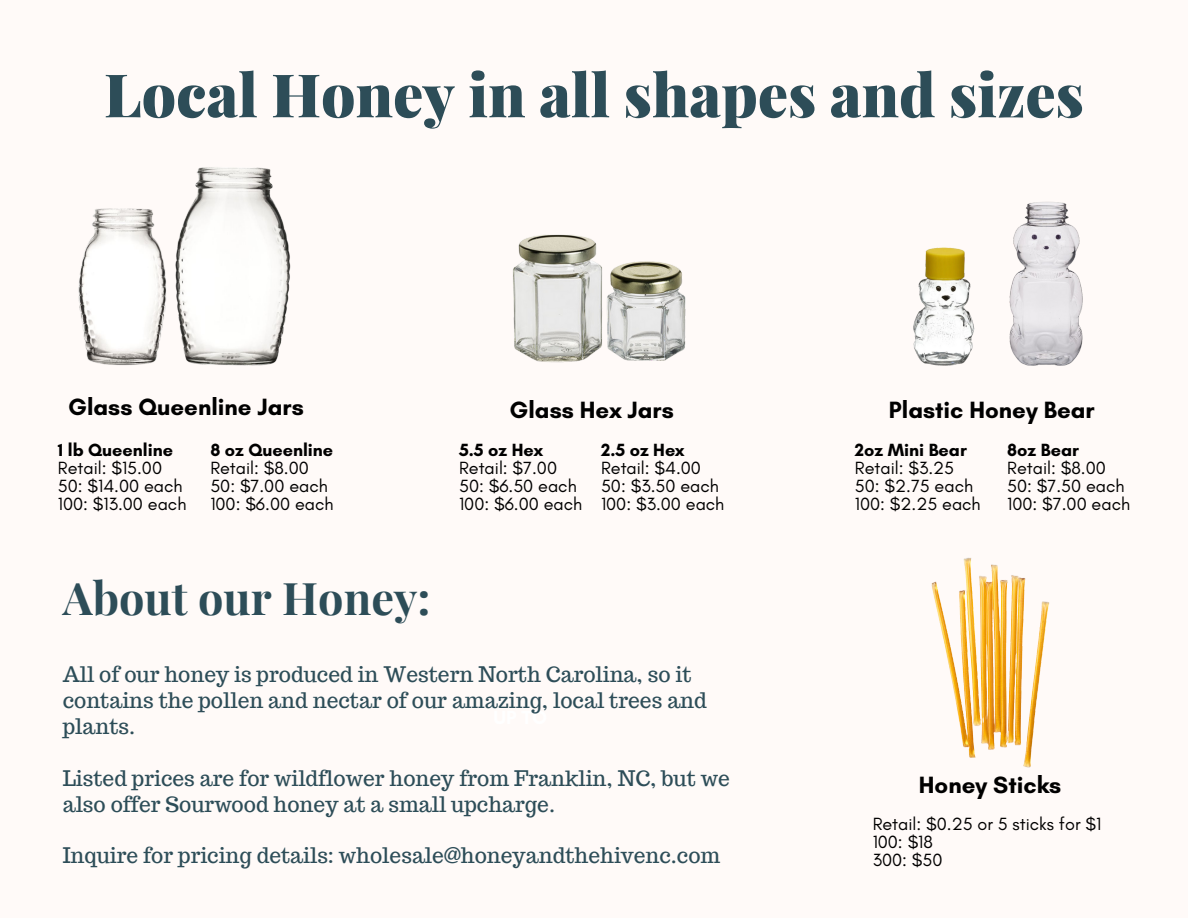
<style>
.page{position:relative;width:1188px;height:918px;background:#fffaf8}
.page>*{position:absolute;margin:0;border:0;box-sizing:border-box;transform-origin:0 0}
.t1{font:900 60px "Playfair Display";color:#2d4d58}
.t2{font:700 45px "Playfair Display";color:#2d4d58}
.t3{font:700 24px "Glacial Indifference";color:#000}
.t4{font:21px/25.8px "Trocchi";color:#2d4d58}
.t5{font:18px/18px "Glacial Indifference";color:#000}
.t6{font:700 18px "Glacial Indifference";color:#000}
</style>
<div class="page">
<img style="left:913px;top:247px;width:31px;height:119px">
<img style="left:513px;top:234px;width:85px;height:129px">
<img style="left:598px;top:261px;width:88px;height:100px">
<img style="left:944px;top:202px;width:139px;height:164px">
<img style="left:931px;top:558px;width:119px;height:210px">
<img style="left:78px;top:167px;width:213px;height:199px">
<p class="t1" style="left:104px;top:52px;width:981px">Local Honey in all shapes and sizes</p>
<p class="t3" style="left:68px;top:393px;width:237px">Glass Queenline Jars</p>
<p class="t6" style="left:58px;top:439px;width:117px">1 lb Queenline</p>
<p class="t5" style="left:58px;top:459px;width:106px">Retail: $15.00</p>
<p class="t5" style="left:58px;top:477px;width:126px">50: $14.00 each</p>
<p class="t5" style="left:58px;top:495px;width:130px">100: $13.00 each</p>
<p class="t6" style="left:210px;top:439px;width:124px">8 oz Queenline</p>
<p class="t5" style="left:210px;top:459px;width:100px">Retail: $8.00</p>
<p class="t5" style="left:210px;top:477px;width:119px">50: $7.00 each</p>
<p class="t5" style="left:210px;top:495px;width:125px">100: $6.00 each</p>
<p class="t2" style="left:63px;top:567px;width:369px">About our Honey:</p>
<p class="t3" style="left:510px;top:395px;width:166px">Glass Hex Jars</p>
<p class="t6" style="left:459px;top:439px;width:85px">5.5 oz Hex</p>
<p class="t5" style="left:459px;top:458px;width:99px">Retail: $7.00</p>
<h3 class="t5" style="left:459px;top:476px;width:125px">50: $6.50 each<br>100: $6.00 each</h3>
<h3 class="t6" style="left:601px;top:439px;width:85px">2.5 oz Hex</h3>
<h3 class="t5" style="left:601px;top:458px;width:125px">Retail: $4.00<br>50: $3.50 each<br>100: $3.00 each</h3>
<p class="t4" style="left:63px;top:662px;width:646px">All of our honey is produced in Western North Carolina, so it contains the pollen and nectar of our amazing, local trees and plants.</p>
<p class="t4" style="left:63px;top:765px;width:669px">Listed prices are for wildflower honey from Franklin, NC, but we also offer Sourwood honey at a small upcharge.</p>
<p class="t4" style="left:63px;top:843px;width:659px">Inquire for pricing details: wholesale@honeyandthehivenc.com</p>
<p class="t3" style="left:889px;top:395px;width:207px">Plastic Honey Bear</p>
<h2 class="t6" style="left:855px;top:439px;width:113px">2oz Mini Bear</h2>
<h5 class="t5" style="left:855px;top:458px;width:101px">Retail: $3.25</h5>
<h5 class="t5" style="left:855px;top:476px;width:127px">50: $2.75 each<br>100: $2.25 each</h5>
<h5 class="t6" style="left:1007px;top:439px;width:73px">8oz Bear</h5>
<h4 class="t5" style="left:1007px;top:458px;width:100px">Retail: $8.00</h4>
<p class="t5" style="left:1007px;top:476px;width:124px">50: $7.50 each<br>100: $7.00 each</p>
<h3 class="t3" style="left:919px;top:771px;width:144px">Honey Sticks</h3>
<p class="t5" style="left:873px;top:815px;width:230px">Retail: $0.25 or 5 sticks for $1</p>
<p class="t5" style="left:873px;top:833px;width:62px">100: $18</p>
<p class="t5" style="left:873px;top:851px;width:71px">300: $50</p>
</div>
